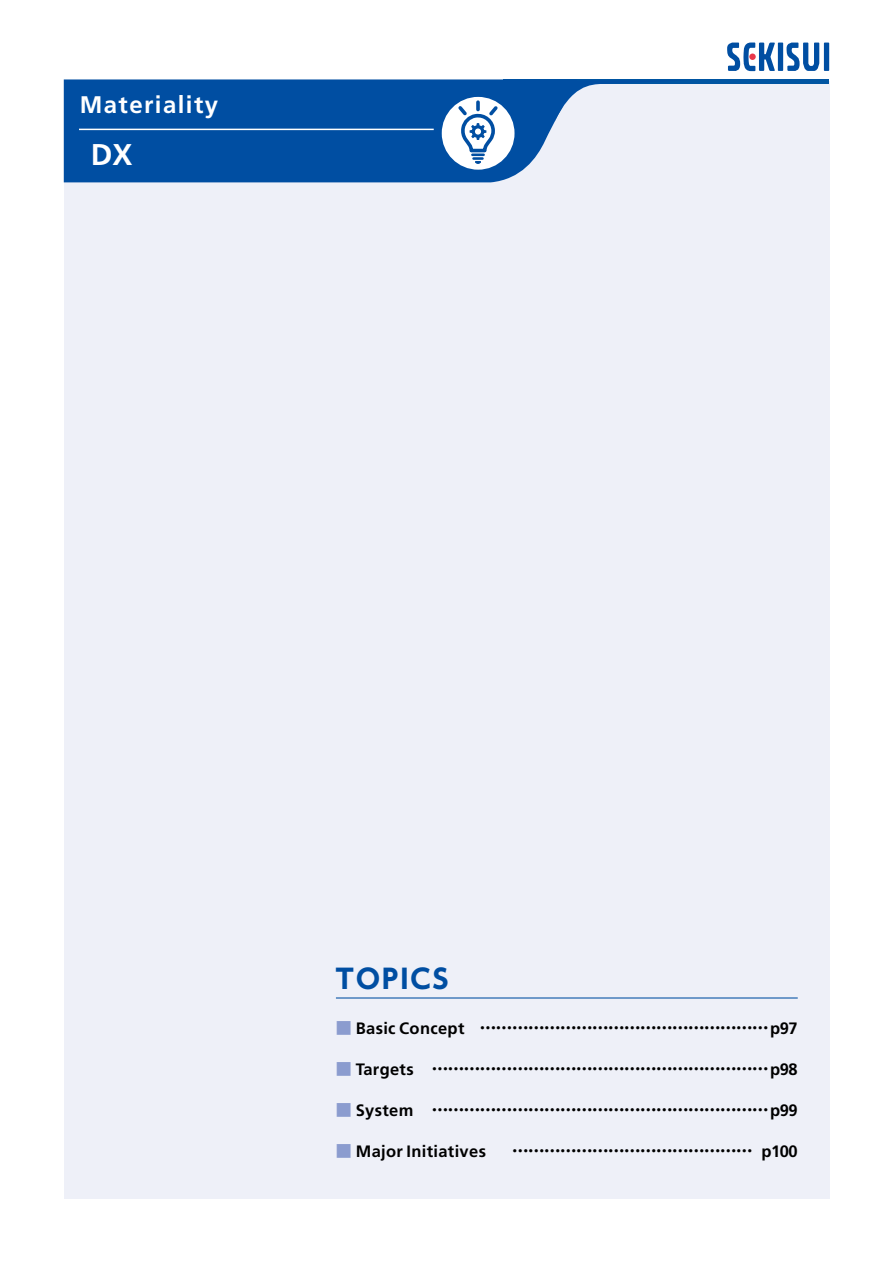
<style>
.page{position:relative;width:893px;height:1263px;background:#fff}
.page>*{position:absolute;margin:0;border:0;box-sizing:border-box;transform-origin:0 0}
.t1{font:700 30px "Frutiger LT Std";color:#fff}
.t2{font:700 26.55px "UD Shin Go Pro";letter-spacing:.08em;color:#004ea2}
.t3{font:700 24px "Frutiger LT Std";letter-spacing:.06em;color:#fff}
.t4{font:700 16.5px "UD Shin Go Pro";color:#000}
.t5{font:700 16.5px "Frutiger LT Std";letter-spacing:.02em;color:#000}
.s1{font-family:"UD Shin Go Pro";font-size:15.9px;color:#8b9ccf}
.s2{font-family:"Frutiger LT Std"}
</style>
<div class="page">
<div style="left:64px;top:81px;width:765px;height:1118px;background:#eef0f8"></div>
<div style="left:504px;top:79px;width:325px;height:5px;background:#0055a2"></div>
<div style="left:64px;top:79px;width:491px;height:103px;background:#004ea2"></div>
<svg style="left:554px;top:80px;width:45px;height:42px"></svg>
<div style="left:778px;top:43px;width:5px;height:28px;background:#004ea2"></div>
<div style="left:824px;top:43px;width:5px;height:28px;background:#004ea2"></div>
<svg style="left:727px;top:43px;width:48px;height:28px"></svg>
<svg style="left:787px;top:43px;width:32px;height:28px"></svg>
<div style="left:442px;top:97px;width:72px;height:73px;background:#fff;border-radius:50%"></div>
<hr style="left:79px;top:129px;width:355px;height:1px;background:#fff">
<svg style="left:455px;top:99px;width:46px;height:66px"></svg>
<hr style="left:336px;top:997px;width:462px;height:1px;background:#004ea2">
<h3 class="t3" style="left:80px;top:91px;width:140px">Materiality</h3>
<h1 class="t1" style="left:91px;top:137px;width:43px">DX</h1>
<h2 class="t2" style="left:336px;top:957px;width:114px">TOPICS</h2>
<p class="t5" style="left:336px;top:1018px;width:130px"><span class="s1">■</span> Basic Concept</p>
<p class="t4" style="left:432px;top:1055px;width:367px">………………………………………………………<span class="s2">p98</span></p>
<p class="t4" style="left:480px;top:1014px;width:319px">………………………………………………<span class="s2">p97</span></p>
<p class="t5" style="left:336px;top:1059px;width:79px"><span class="s1">■</span> Targets</p>
<p class="t5" style="left:336px;top:1100px;width:79px"><span class="s1">■</span> System</p>
<p class="t4" style="left:432px;top:1096px;width:367px">………………………………………………………<span class="s2">p99</span></p>
<p class="t5" style="left:336px;top:1141px;width:152px"><span class="s1">■</span> Major Initiatives</p>
<p class="t4" style="left:512px;top:1137px;width:242px">………………………………………</p>
<p class="t5" style="left:762px;top:1141px;width:38px">p100</p>
</div>
